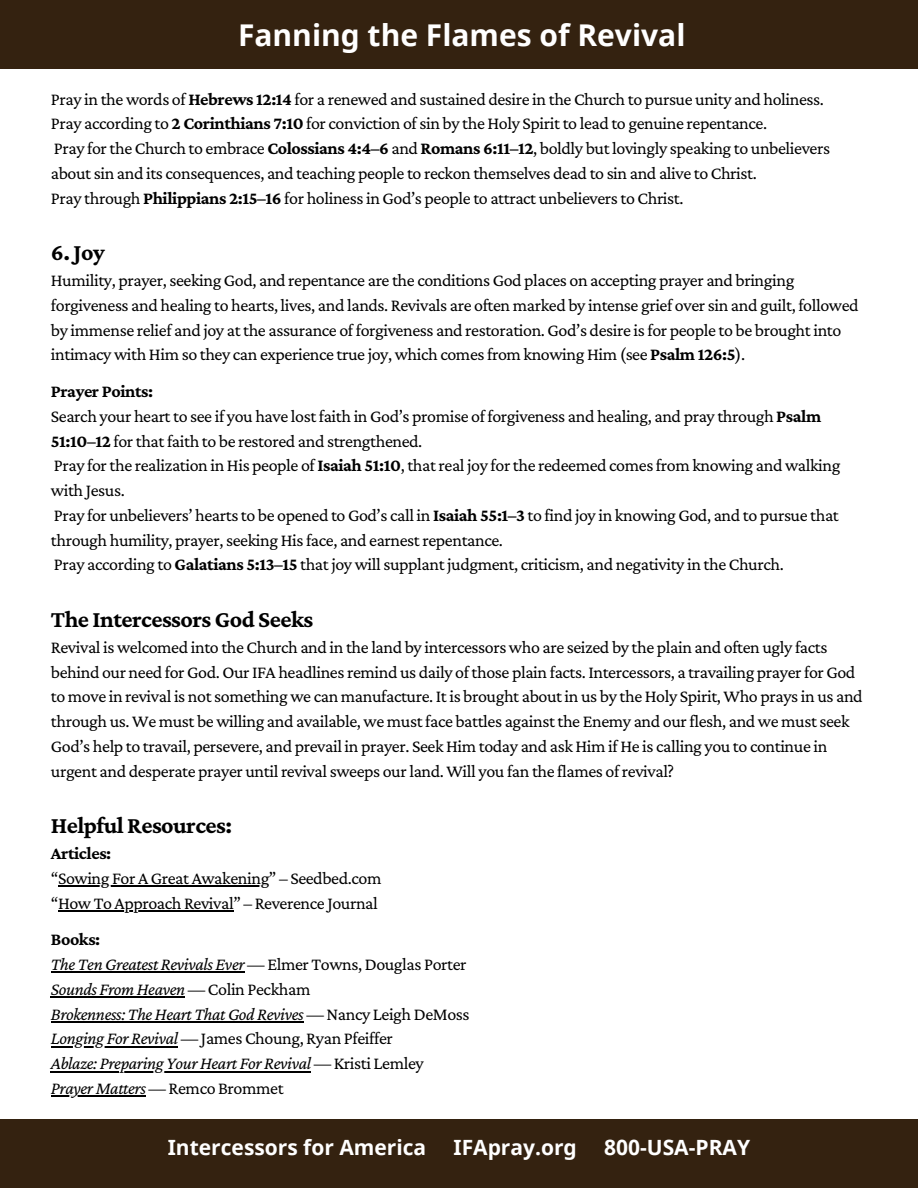
<style>
.page{position:relative;width:918px;height:1188px;background:#fff}
.page>*{position:absolute;margin:0;border:0;box-sizing:border-box;transform-origin:0 0}
.t1{font:700 30px "Noto Sans";color:#fff}
.t2{font:700 24px "Crimson Pro";letter-spacing:-.025em;color:#000}
.t3{font:700 21px "Noto Sans";color:#fff}
.t4{font:18px/24.8px "Crimson Pro";letter-spacing:-.025em;color:#000}
.t5{font:italic 18px/24.8px "Crimson Pro";letter-spacing:-.02em;color:#000}
.t6{font:700 18px "Crimson Pro";letter-spacing:-.025em;color:#000}
.s1{font-weight:700}
.s2{font-weight:700;font-style:normal}
.s3{font-style:normal}
</style>
<div class="page">
<div style="left:0;top:0;width:918px;height:69px;background:#342210"></div>
<div style="left:0;top:1119px;width:918px;height:69px;background:#342210"></div>
<hr style="left:58px;top:885px;width:211px;height:2px;background:#000">
<hr style="left:58px;top:910px;width:175px;height:2px;background:#000">
<hr style="left:51px;top:972px;width:193px;height:1px;background:#000">
<hr style="left:51px;top:996px;width:134px;height:2px;background:#000">
<hr style="left:51px;top:1021px;width:252px;height:2px;background:#000">
<hr style="left:51px;top:1046px;width:127px;height:1px;background:#000">
<hr style="left:51px;top:1071px;width:260px;height:1px;background:#000">
<hr style="left:51px;top:1096px;width:95px;height:1px;background:#000">
<h1 class="t1" style="left:238px;top:14px;width:449px">Fanning the Flames of Revival</h1>
<p class="t4" style="left:51px;top:86px;width:781px">Pray in the words of <span class="s1">Hebrews 12:14</span> for a renewed and sustained desire in the Church to pursue unity and holiness.<br>Pray according to <span class="s1">2 Corinthians 7:10</span> for conviction of sin by the Holy Spirit to lead to genuine repentance.<br>Pray for the Church to embrace <span class="s1">Colossians 4:4–6</span> and <span class="s1">Romans 6:11–12</span>, boldly but lovingly speaking to unbelievers about sin and its consequences, and teaching people to reckon themselves dead to sin and alive to Christ.<br>Pray through <span class="s1">Philippians 2:15–16</span> for holiness in God’s people to attract unbelievers to Christ.</p>
<h2 class="t2" style="left:51px;top:238px;width:55px">6. Joy</h2>
<p class="t4" style="left:51px;top:268px;width:809px">Humility, prayer, seeking God, and repentance are the conditions God places on accepting prayer and bringing forgiveness and healing to hearts, lives, and lands. Revivals are often marked by intense grief over sin and guilt, followed by immense relief and joy at the assurance of forgiveness and restoration. God’s desire is for people to be brought into intimacy with Him so they can experience true joy, which comes from knowing Him (see <span class="s1">Psalm 126:5</span>).</p>
<p class="t4" style="left:51px;top:379px;width:791px"><span class="s1">Prayer Points:<br></span>Search your heart to see if you have lost faith in God’s promise of forgiveness and healing, and pray through <span class="s1">Psalm 51:10–12</span> for that faith to be restored and strengthened.<br>Pray for the realization in His people of <span class="s1">Isaiah 51:10</span>, that real joy for the redeemed comes from knowing and walking with Jesus.<br>Pray for unbelievers’ hearts to be opened to God’s call in <span class="s1">Isaiah 55:1–3</span> to find joy in knowing God, and to pursue that through humility, prayer, seeking His face, and earnest repentance.<br>Pray according to <span class="s1">Galatians 5:13–15</span> that joy will supplant judgment, criticism, and negativity in the Church.</p>
<h2 class="t2" style="left:51px;top:605px;width:264px">The Intercessors God Seeks</h2>
<p class="t4" style="left:51px;top:634px;width:813px">Revival is welcomed into the Church and in the land by intercessors who are seized by the plain and often ugly facts behind our need for God. Our IFA headlines remind us daily of those plain facts. Intercessors, a travailing prayer for God to move in revival is not something we can manufacture. It is brought about in us by the Holy Spirit, Who prays in us and through us. We must be willing and available, we must face battles against the Enemy and our flesh, and we must seek God’s help to travail, persevere, and prevail in prayer. Seek Him today and ask Him if He is calling you to continue in urgent and desperate prayer until revival sweeps our land. Will you fan the flames of revival?</p>
<h2 class="t2" style="left:51px;top:811px;width:183px">Helpful Resources:</h2>
<p class="t6" style="left:51px;top:843px;width:62px">Articles:</p>
<p class="t4" style="left:51px;top:865px;width:332px">“Sowing For A Great Awakening” – Seedbed.com “How To Approach Revival” – Reverence Journal</p>
<p class="t5" style="left:51px;top:927px;width:420px"><span class="s2">Books:<br></span>The Ten Greatest Revivals Ever <span class="s3">— Elmer Towns, Douglas Porter </span>Sounds From Heaven <span class="s3">— Colin Peckham<br></span>Brokenness: The Heart That God Revives <span class="s3">— Nancy Leigh DeMoss </span>Longing For Revival <span class="s3">— James Choung, Ryan Pfeiffer<br></span>Ablaze: Preparing Your Heart For Revival <span class="s3">— Kristi Lemley </span>Prayer Matters <span class="s3">— Remco Brommet</span></p>
<p class="t3" style="left:168px;top:1133px;width:260px">Intercessors for America</p>
<p class="t3" style="left:454px;top:1133px;width:125px">IFApray.org</p>
<p class="t3" style="left:604px;top:1133px;width:148px">800-USA-PRAY</p>
</div>
